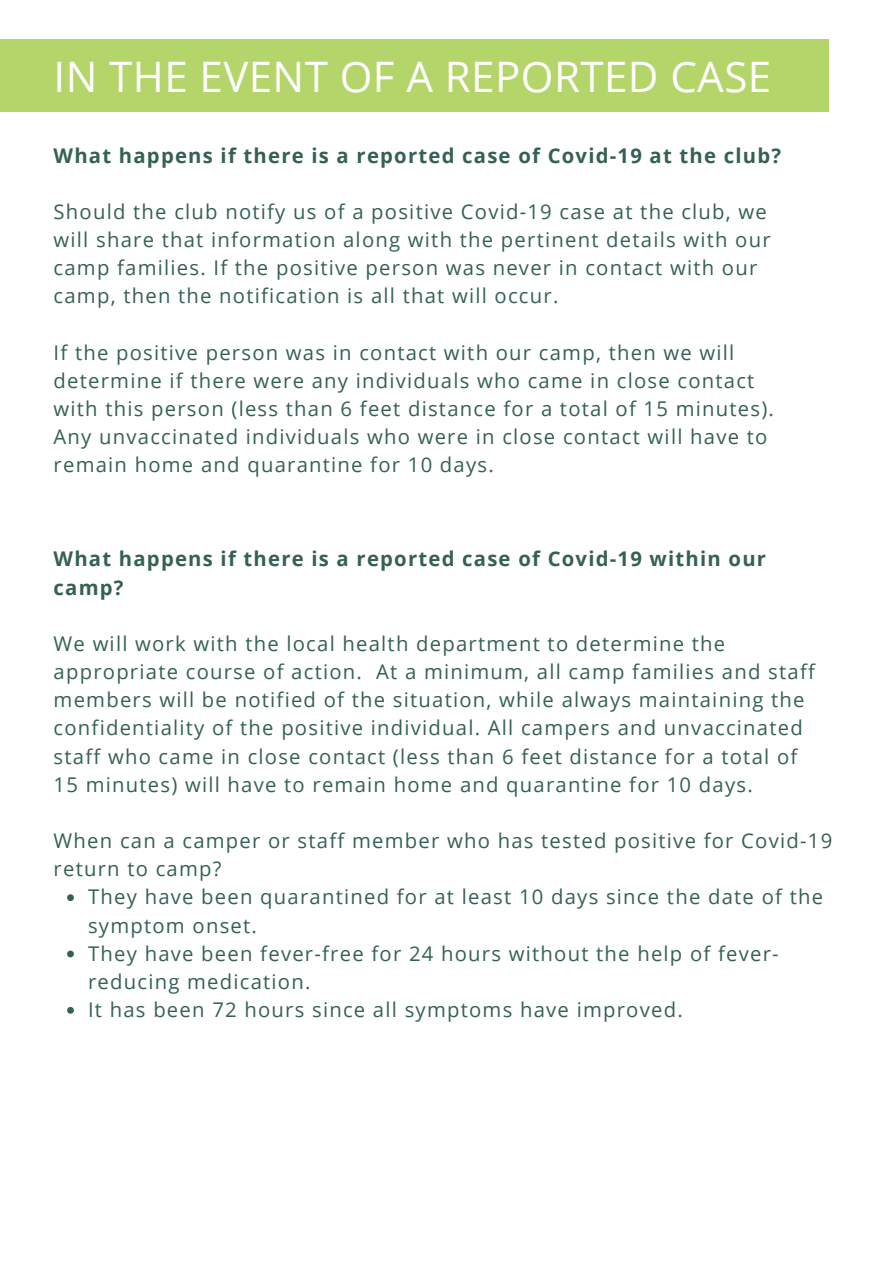
<style>
.page{position:relative;width:894px;height:1264px;background:#fff}
.page>*{position:absolute;margin:0;border:0;box-sizing:border-box;transform-origin:0 0}
.t1{font:42px "Open Sans";letter-spacing:.01em;color:#fff}
.t2{font:20.25px/28.2px "Open Sans";letter-spacing:.06em;color:#356153}
.t3{font:700 20.25px/28.2px "Open Sans";letter-spacing:.06em;color:#356153}
</style>
<div class="page">
<div style="left:0;top:39px;width:828px;height:73px;background:#b4d569"></div>
<svg style="left:67px;top:894px;width:7px;height:7px"></svg>
<svg style="left:67px;top:950px;width:7px;height:7px"></svg>
<svg style="left:67px;top:1007px;width:7px;height:6px"></svg>
<p class="t1" style="left:54px;top:47px;width:719px">IN THE EVENT OF A REPORTED CASE</p>
<p class="t3" style="left:54px;top:141px;width:729px">What happens if there is a reported case of Covid-19 at the club?</p>
<p class="t2" style="left:54px;top:197px;width:714px">Should the club notify us of a positive Covid-19 case at the club, we</p>
<p class="t2" style="left:54px;top:225px;width:718px">will share that information along with the pertinent details with our</p>
<p class="t2" style="left:54px;top:253px;width:705px">camp families. If the positive person was never in contact with our</p>
<p class="t2" style="left:54px;top:281px;width:506px">camp, then the notification is all that will occur.</p>
<p class="t2" style="left:54px;top:338px;width:682px">If the positive person was in contact with our camp, then we will</p>
<p class="t2" style="left:54px;top:366px;width:702px">determine if there were any individuals who came in close contact</p>
<p class="t2" style="left:54px;top:394px;width:721px">with this person (less than 6 feet distance for a total of 15 minutes).</p>
<p class="t2" style="left:54px;top:422px;width:715px">Any unvaccinated individuals who were in close contact will have to</p>
<p class="t2" style="left:54px;top:450px;width:441px">remain home and quarantine for 10 days.</p>
<p class="t3" style="left:54px;top:544px;width:713px">What happens if there is a reported case of Covid-19 within our camp?</p>
<p class="t2" style="left:54px;top:629px;width:762px">We will work with the local health department to determine the appropriate course of action. At a minimum, all camp families and staff members will be notified of the situation, while always maintaining the confidentiality of the positive individual. All campers and unvaccinated staff who came in close contact (less than 6 feet distance for a total of</p>
<p class="t2" style="left:54px;top:769px;width:700px">15 minutes) will have to remain home and quarantine for 10 days.</p>
<p class="t2" style="left:54px;top:826px;width:780px">When can a camper or staff member who has tested positive for Covid-19 return to camp?</p>
<p class="t2" style="left:88px;top:882px;width:736px">They have been quarantined for at least 10 days since the date of the symptom onset.</p>
<p class="t2" style="left:88px;top:938px;width:692px">They have been fever-free for 24 hours without the help of fever&shy;reducing medication.</p>
<p class="t2" style="left:88px;top:995px;width:596px">It has been 72 hours since all symptoms have improved.</p>
</div>
